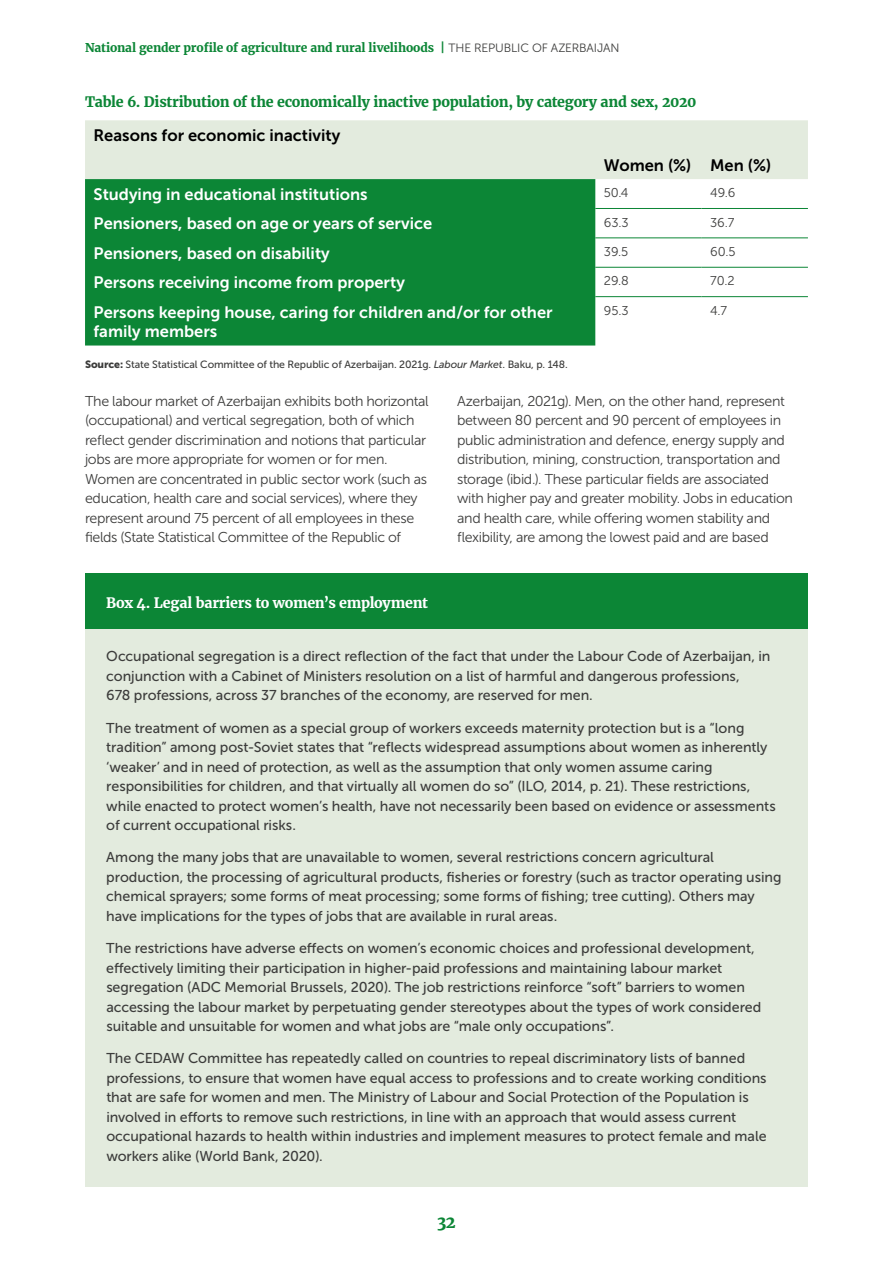
<style>
.page{position:relative;width:893px;height:1263px;background:#fff}
.page>*{position:absolute;margin:0;border:0;box-sizing:border-box;transform-origin:0 0}
.t1{font:16.5px/19.5px "Museo Sans 700";color:#fff}
.t2{font:16.5px "Museo Sans 700";color:#000}
.t3{font:700 16.5px "Merriweather";color:#0c8636}
.t4{font:14.25px/19.5px "Museo Sans 500";letter-spacing:-.005em;color:#3c3c3b}
.t5{font:14.25px/19.5px "Museo Sans 300";letter-spacing:-.025em;color:#3c3c3b}
.t6{font:700 14.25px "Merriweather";letter-spacing:-.02em;color:#0c8636}
.t7{font:700 14.25px "Merriweather";letter-spacing:-.02em;color:#fff}
.t8{font:12.75px "Museo Sans 300";color:#3c3c3b}
.t9{font:700 12px "Merriweather";letter-spacing:-.01em;color:#0c8636}
.t10{font:10.5px "Museo Sans 500";letter-spacing:-.01em;color:#3c3c3b}
.s1{font-family:"Museo Sans 300";font-weight:400;color:#3c3c3b}
.s2{font-family:"Museo Sans 900"}
.s3{font-style:italic}
</style>
<div class="page">
<div style="left:85px;top:120px;width:723px;height:59px;background:#e3ebde"></div>
<div style="left:85px;top:179px;width:510px;height:166px;background:#0c8636"></div>
<hr style="left:595px;top:208px;width:107px;height:1px;background:#0c8636">
<hr style="left:702px;top:208px;width:106px;height:1px;background:#0c8636">
<hr style="left:595px;top:237px;width:107px;height:1px;background:#0c8636">
<hr style="left:702px;top:237px;width:106px;height:1px;background:#0c8636">
<hr style="left:595px;top:267px;width:107px;height:1px;background:#0c8636">
<hr style="left:702px;top:267px;width:106px;height:1px;background:#0c8636">
<hr style="left:595px;top:296px;width:107px;height:1px;background:#0c8636">
<hr style="left:702px;top:296px;width:106px;height:1px;background:#0c8636">
<div style="left:85px;top:573px;width:723px;height:56px;background:#0c8636"></div>
<div style="left:85px;top:629px;width:723px;height:557px;background:#e3ebde"></div>
<p class="t9" style="left:85px;top:39px;width:536px">National gender profile of agriculture and rural livelihoods | <span class="s1">THE REPUBLIC OF AZERBAIJAN</span></p>
<p class="t6" style="left:85px;top:93px;width:613px">Table 6. Distribution of the economically inactive population, by category and sex, 2020</p>
<p class="t2" style="left:94px;top:126px;width:248px">Reasons for economic inactivity</p>
<p class="t2" style="left:604px;top:156px;width:169px">Women (%) Men (%)</p>
<p class="t1" style="left:94px;top:185px;width:276px">Studying in educational institutions</p>
<p class="t8" style="left:604px;top:186px;width:26px">50.4</p>
<p class="t8" style="left:710px;top:186px;width:27px">49.6</p>
<p class="t1" style="left:94px;top:214px;width:340px">Pensioners, based on age or years of service</p>
<p class="t8" style="left:604px;top:215px;width:26px">63.3</p>
<p class="t8" style="left:710px;top:215px;width:26px">36.7</p>
<p class="t1" style="left:94px;top:243px;width:238px">Pensioners, based on disability</p>
<p class="t8" style="left:604px;top:245px;width:26px">39.5</p>
<p class="t8" style="left:710px;top:245px;width:27px">60.5</p>
<p class="t1" style="left:94px;top:273px;width:313px">Persons receiving income from property</p>
<p class="t8" style="left:604px;top:274px;width:26px">29.8</p>
<p class="t8" style="left:710px;top:274px;width:26px">70.2</p>
<p class="t1" style="left:94px;top:302px;width:461px">Persons keeping house, caring for children and/or for other family members</p>
<p class="t8" style="left:604px;top:303px;width:26px">95.3</p>
<p class="t8" style="left:710px;top:303px;width:18px">4.7</p>
<p class="t10" style="left:85px;top:358px;width:484px"><span class="s2">Source:</span> State Statistical Committee of the Republic of Azerbaijan. 2021g. <span class="s3">Labour Market</span>. Baku, p. 148.</p>
<p class="t5" style="left:85px;top:391px;width:345px">The labour market of Azerbaijan exhibits both horizontal (occupational) and vertical segregation, both of which reflect gender discrimination and notions that particular jobs are more appropriate for women or for men.<br>Women are concentrated in public sector work (such as education, health care and social services), where they represent around 75 percent of all employees in these fields (State Statistical Committee of the Republic of</p>
<p class="t5" style="left:457px;top:391px;width:337px">Azerbaijan, 2021g). Men, on the other hand, represent between 80 percent and 90 percent of employees in public administration and defence, energy supply and distribution, mining, construction, transportation and storage (ibid.). These particular fields are associated with higher pay and greater mobility. Jobs in education and health care, while offering women stability and flexibility, are among the lowest paid and are based</p>
<p class="t7" style="left:106px;top:593px;width:323px">Box 4. Legal barriers to women’s employment</p>
<p class="t4" style="left:106px;top:647px;width:666px">Occupational segregation is a direct reflection of the fact that under the Labour Code of Azerbaijan, in conjunction with a Cabinet of Ministers resolution on a list of harmful and dangerous professions,<br>678 professions, across 37 branches of the economy, are reserved for men.</p>
<p class="t4" style="left:106px;top:718px;width:671px">The treatment of women as a special group of workers exceeds maternity protection but is a “long tradition” among post-Soviet states that “reflects widespread assumptions about women as inherently ‘weaker’ and in need of protection, as well as the assumption that only women assume caring responsibilities for children, and that virtually all women do so” (ILO, 2014, p. 21). These restrictions, while enacted to protect women’s health, have not necessarily been based on evidence or assessments of current occupational risks.</p>
<p class="t4" style="left:106px;top:848px;width:677px">Among the many jobs that are unavailable to women, several restrictions concern agricultural production, the processing of agricultural products, fisheries or forestry (such as tractor operating using chemical sprayers; some forms of meat processing; some forms of fishing; tree cutting). Others may have implications for the types of jobs that are available in rural areas.</p>
<p class="t4" style="left:106px;top:938px;width:657px">The restrictions have adverse effects on women’s economic choices and professional development, effectively limiting their participation in higher- paid professions and maintaining labour market segregation (ADC Memorial Brussels, 2020). The job restrictions reinforce “soft” barriers to women accessing the labour market by perpetuating gender stereotypes about the types of work considered suitable and unsuitable for women and what jobs are “male only occupations”.</p>
<p class="t4" style="left:106px;top:1049px;width:662px">The CEDAW Committee has repeatedly called on countries to repeal discriminatory lists of banned professions, to ensure that women have equal access to professions and to create working conditions that are safe for women and men. The Ministry of Labour and Social Protection of the Population is involved in efforts to remove such restrictions, in line with an approach that would assess current occupational hazards to health within industries and implement measures to protect female and male workers alike (World Bank, 2020).</p>
<p class="t3" style="left:437px;top:1211px;width:20px">32</p>
</div>
